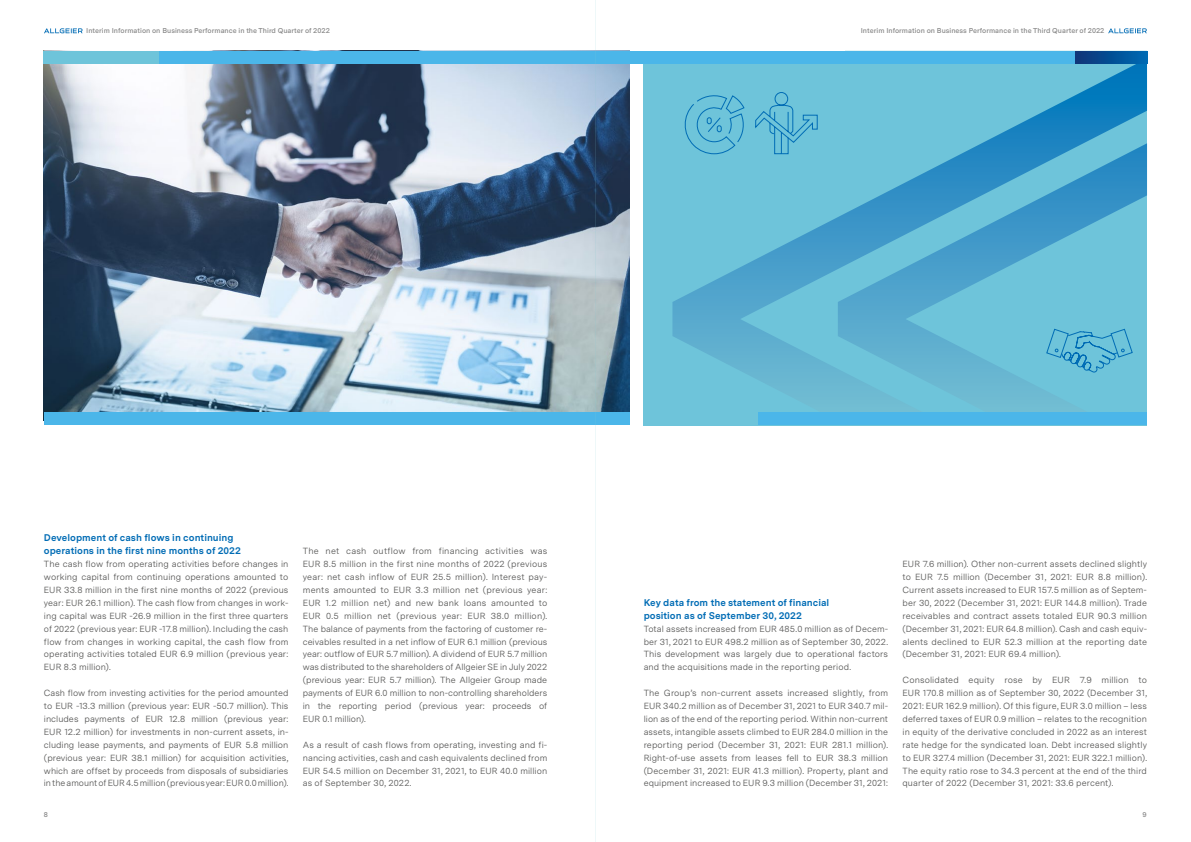
<style>
.page{position:relative;width:1191px;height:842px;background:#fff}
.page>*{position:absolute;margin:0;border:0;box-sizing:border-box;transform-origin:0 0}
.t1{font:700 9.7px/12.9px "Messina Sans";color:#006cb5}
.t2{font:8.9px/12.9px "Messina Sans";letter-spacing:.005em;color:#575756;text-align:justify}
.t3{font:600 7px "Messina Sans";color:#878787}
</style>
<div class="page">
<div style="left:643px;top:51px;width:504px;height:374px;background:#6ec4da"></div>
<svg style="left:672px;top:64px;width:475px;height:327px"></svg>
<img style="left:44px;top:64px;width:585px;height:348px">
<div style="left:44px;top:51px;width:551px;height:13px;background:#4bb6e9"></div>
<div style="left:44px;top:51px;width:115px;height:13px;background:#6ec4da"></div>
<div style="left:595px;top:51px;width:480px;height:13px;background:#4bb6e9"></div>
<div style="left:758px;top:412px;width:389px;height:13px;background:#4bb6e9"></div>
<div style="left:44px;top:412px;width:585px;height:13px;background:#4bb6e9"></div>
<svg style="left:1075px;top:51px;width:72px;height:13px"></svg>
<svg style="left:1045px;top:328px;width:88px;height:45px"></svg>
<svg style="left:755px;top:92px;width:63px;height:62px"></svg>
<svg style="left:682px;top:94px;width:63px;height:61px"></svg>
<svg style="left:1108px;top:28px;width:38px;height:5px"></svg>
<svg style="left:44px;top:28px;width:39px;height:5px"></svg>
<hr style="left:595px;top:0;width:1px;height:842px;background:#84ccd5">
<p class="t3" style="left:86px;top:26px;width:245px">Interim Information on Business Performance in the Third Quarter of 2022</p>
<p class="t3" style="left:861px;top:26px;width:245px">Interim Information on Business Performance in the Third Quarter of 2022</p>
<p class="t1" style="left:44px;top:531px;width:198px">Development of cash flows in continuing operations in the first nine months of 2022</p>
<p class="t2" style="left:44px;top:557px;width:246px">The cash flow from operating activities before changes in working capital from continuing operations amounted to EUR 33.8 million in the first nine months of 2022 (previous year: EUR 26.1 million). The cash flow from changes in work&shy;ing capital was EUR -26.9 million in the first three quarters of 2022 (previous year: EUR -17.8 million). Including the cash flow from changes in working capital, the cash flow from operating activities totaled EUR 6.9 million (previous year:<br>EUR 8.3 million).</p>
<p class="t2" style="left:44px;top:686px;width:246px">Cash flow from investing activities for the period amounted to EUR -13.3 million (previous year: EUR -50.7 million). This includes payments of EUR 12.8 million (previous year:<br>EUR 12.2 million) for investments in non-current assets, in&shy;cluding lease payments, and payments of EUR 5.8 million (previous year: EUR 38.1 million) for acquisition activities, which are offset by proceeds from disposals of subsidiaries in the amount of EUR 4.5 million (previous year: EUR 0.0 million).</p>
<p class="t2" style="left:303px;top:544px;width:246px">The net cash outflow from financing activities was EUR 8.5 million in the first nine months of 2022 (previous year: net cash inflow of EUR 25.5 million). Interest pay&shy;ments amounted to EUR 3.3 million net (previous year:<br>EUR 1.2 million net) and new bank loans amounted to EUR 0.5 million net (previous year: EUR 38.0 million).<br>The balance of payments from the factoring of customer re&shy;ceivables resulted in a net inflow of EUR 6.1 million (previous year: outflow of EUR 5.7 million). A dividend of EUR 5.7 million was distributed to the shareholders of Allgeier SE in July 2022 (previous year: EUR 5.7 million). The Allgeier Group made payments of EUR 6.0 million to non-controlling shareholders in the reporting period (previous year: proceeds of EUR 0.1 million).</p>
<p class="t2" style="left:303px;top:738px;width:246px">As a result of cash flows from operating, investing and fi&shy;nancing activities, cash and cash equivalents declined from EUR 54.5 million on December 31, 2021, to EUR 40.0 million as of September 30, 2022.</p>
<p class="t1" style="left:643px;top:595px;width:187px">Key data from the statement of financial position as of September 30, 2022</p>
<p class="t2" style="left:643px;top:622px;width:246px">Total assets increased from EUR 485.0 million as of Decem&shy;ber 31, 2021 to EUR 498.2 million as of September 30, 2022.<br>This development was largely due to operational factors and the acquisitions made in the reporting period.</p>
<p class="t2" style="left:643px;top:686px;width:246px">The Group’s non-current assets increased slightly, from EUR 340.2 million as of December 31, 2021 to EUR 340.7 mil&shy;lion as of the end of the reporting period. Within non-current assets, intangible assets climbed to EUR 284.0 million in the reporting period (December 31, 2021: EUR 281.1 million).<br>Right-of-use assets from leases fell to EUR 38.3 million (December 31, 2021: EUR 41.3 million). Property, plant and equipment increased to EUR 9.3 million (December 31, 2021:</p>
<p class="t2" style="left:902px;top:557px;width:246px">EUR 7.6 million). Other non-current assets declined slightly to EUR 7.5 million (December 31, 2021: EUR 8.8 million).<br>Current assets increased to EUR 157.5 million as of Septem&shy;ber 30, 2022 (December 31, 2021: EUR 144.8 million). Trade receivables and contract assets totaled EUR 90.3 million (December 31, 2021: EUR 64.8 million). Cash and cash equiv&shy;alents declined to EUR 52.3 million at the reporting date (December 31, 2021: EUR 69.4 million).</p>
<p class="t2" style="left:902px;top:673px;width:246px">Consolidated equity rose by EUR 7.9 million to EUR 170.8 million as of September 30, 2022 (December 31, 2021: EUR 162.9 million). Of this figure, EUR 3.0 million – less deferred taxes of EUR 0.9 million – relates to the recognition in equity of the derivative concluded in 2022 as an interest rate hedge for the syndicated loan. Debt increased slightly to EUR 327.4 million (December 31, 2021: EUR 322.1 million).<br>The equity ratio rose to 34.3 percent at the end of the third quarter of 2022 (December 31, 2021: 33.6 percent).</p>
<p class="t3" style="left:44px;top:809px;width:6px">8</p>
<p class="t3" style="left:1142px;top:809px;width:6px">9</p>
</div>
